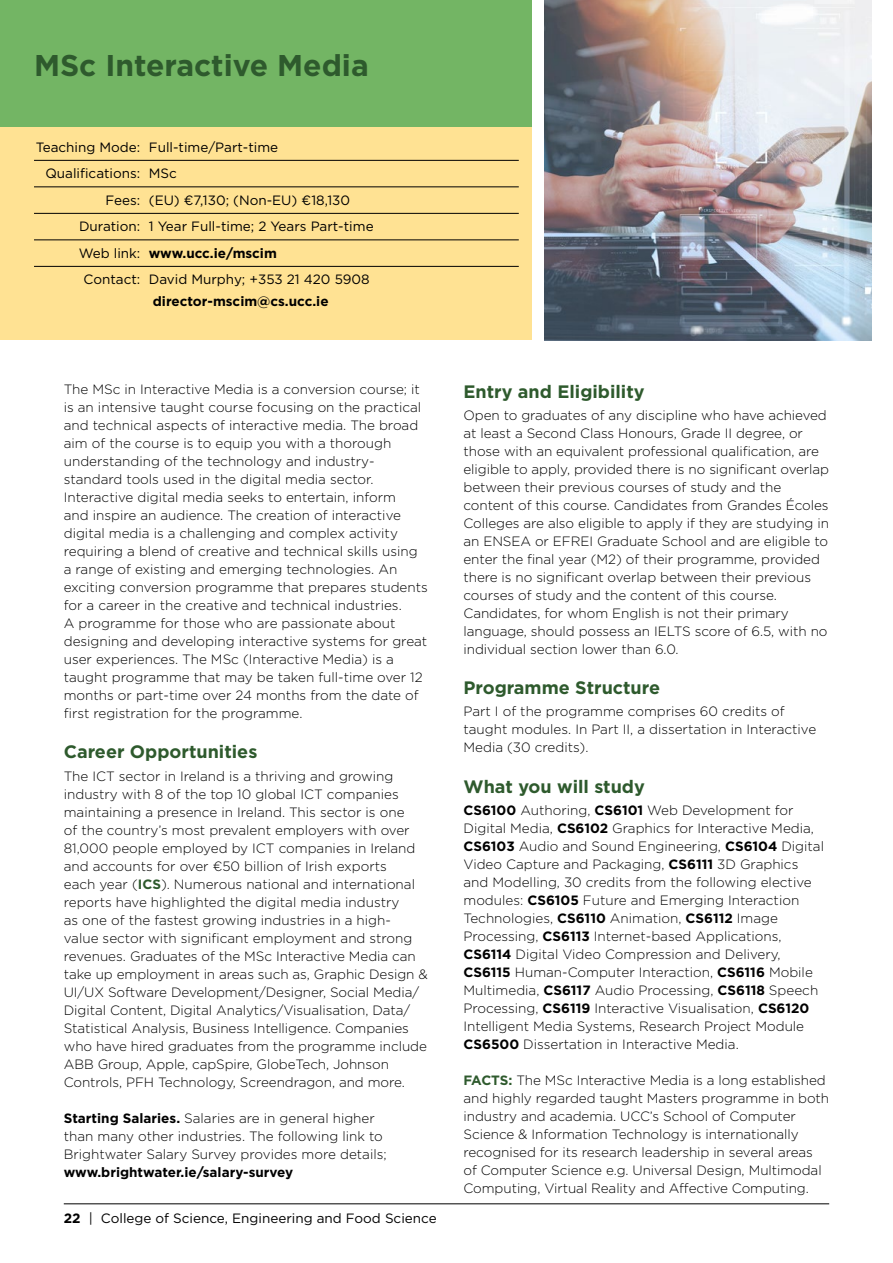
<style>
.page{position:relative;width:893px;height:1263px;background:#fff}
.page>*{position:absolute;margin:0;border:0;box-sizing:border-box;transform-origin:0 0}
.t1{font:700 30px "Gotham";color:#2e5a2d}
.t2{font:700 18px "Gotham";color:#2e5a2d}
.t3{font:300 13.5px/18px "Gotham";color:#000}
.t4{font:13.5px "Gotham";color:#000}
.t5{font:700 13.5px "Gotham";color:#000}
.s1{font-weight:400}
.s2{font-weight:700;color:#2e5a2d}
.s3{font-weight:700}
</style>
<div class="page">
<hr style="left:64px;top:1203px;width:765px;height:1px;background:#000">
<img style="left:544px;top:0;width:328px;height:340px">
<div style="left:0;top:0;width:531px;height:128px;background:#73b564"></div>
<div style="left:0;top:128px;width:531px;height:212px;background:#ffe293"></div>
<hr style="left:34px;top:160px;width:485px;height:1px;background:#000">
<hr style="left:34px;top:187px;width:485px;height:1px;background:#000">
<hr style="left:34px;top:213px;width:485px;height:1px;background:#000">
<hr style="left:34px;top:240px;width:485px;height:1px;background:#000">
<hr style="left:34px;top:266px;width:485px;height:1px;background:#000">
<h1 class="t1" style="left:34px;top:48px;width:336px">MSc Interactive Media</h1>
<p class="t4" style="left:36px;top:139px;width:244px">Teaching Mode: Full-time/Part-time</p>
<p class="t4" style="left:45px;top:166px;width:133px">Qualifications: MSc</p>
<p class="t4" style="left:106px;top:192px;width:246px">Fees: (EU) ¤7,130; (Non-EU) ¤18,130</p>
<p class="t4" style="left:79px;top:219px;width:296px">Duration: 1 Year Full-time; 2 Years Part-time</p>
<p class="t5" style="left:79px;top:245px;width:200px"><span class="s1">Web link:</span> www.ucc.ie/mscim</p>
<p class="t4" style="left:84px;top:272px;width:288px">Contact: David Murphy; +353 21 420 5908</p>
<p class="t5" style="left:153px;top:294px;width:177px">director-mscim@cs.ucc.ie</p>
<p class="t3" style="left:64px;top:380px;width:366px">The MSc in Interactive Media is a conversion course; it is an intensive taught course focusing on the practical and technical aspects of interactive media. The broad aim of the course is to equip you with a thorough understanding of the technology and industry&shy;standard tools used in the digital media sector.<br>Interactive digital media seeks to entertain, inform<br>and inspire an audience. The creation of interactive digital media is a challenging and complex activity requiring a blend of creative and technical skills using a range of existing and emerging technologies. An exciting conversion programme that prepares students for a career in the creative and technical industries.<br>A programme for those who are passionate about designing and developing interactive systems for great user experiences. The MSc (Interactive Media) is a taught programme that may be taken full-time over 12 months or part-time over 24 months from the date of first registration for the programme.</p>
<h2 class="t2" style="left:64px;top:741px;width:195px">Career Opportunities</h2>
<p class="t3" style="left:64px;top:767px;width:366px">The ICT sector in Ireland is a thriving and growing industry with 8 of the top 10 global ICT companies maintaining a presence in Ireland. This sector is one<br>of the country’s most prevalent employers with over 81,000 people employed by ICT companies in Ireland and accounts for over ¤50 billion of Irish exports<br>each year (<span class="s2">ICS</span>). Numerous national and international reports have highlighted the digital media industry<br>as one of the fastest growing industries in a high&shy;value sector with significant employment and strong revenues. Graduates of the MSc Interactive Media can take up employment in areas such as, Graphic Design &amp; UI/UX Software Development/Designer, Social Media/ Digital Content, Digital Analytics/Visualisation, Data/ Statistical Analysis, Business Intelligence. Companies who have hired graduates from the programme include ABB Group, Apple, capSpire, GlobeTech, Johnson Controls, PFH Technology, Screendragon, and more.</p>
<p class="t3" style="left:64px;top:1108px;width:324px"><span class="s3">Starting Salaries.</span> Salaries are in general higher than many other industries. The following link to<br>Brightwater Salary Survey provides more details;</p>
<p class="t5" style="left:64px;top:1164px;width:231px">www.brightwater.ie/salary-survey</p>
<p class="t4" style="left:64px;top:1211px;width:374px"><span class="s3">22</span> | College of Science, Engineering and Food Science</p>
<h2 class="t2" style="left:463px;top:381px;width:183px">Entry and Eligibility</h2>
<p class="t3" style="left:463px;top:406px;width:367px">Open to graduates of any discipline who have achieved at least a Second Class Honours, Grade II degree, or those with an equivalent professional qualification, are eligible to apply, provided there is no significant overlap between their previous courses of study and the content of this course. Candidates from Grandes Écoles Colleges are also eligible to apply if they are studying in an ENSEA or EFREI Graduate School and are eligible to enter the final year (M2) of their programme, provided there is no significant overlap between their previous courses of study and the content of this course.<br>Candidates, for whom English is not their primary language, should possess an IELTS score of 6.5, with no individual section lower than 6.0.</p>
<h2 class="t2" style="left:463px;top:677px;width:198px">Programme Structure</h2>
<p class="t3" style="left:463px;top:702px;width:354px">Part I of the programme comprises 60 credits of taught modules. In Part II, a dissertation in Interactive<br>Media (30 credits).</p>
<h2 class="t2" style="left:463px;top:776px;width:183px">What you will study</h2>
<p class="t3" style="left:463px;top:801px;width:362px"><span class="s3">CS6100</span> Authoring, <span class="s3">CS6101</span> Web Development for Digital Media, <span class="s3">CS6102</span> Graphics for Interactive Media, <span class="s3">CS6103</span> Audio and Sound Engineering, <span class="s3">CS6104</span> Digital Video Capture and Packaging, <span class="s3">CS6111</span> 3D Graphics and Modelling, 30 credits from the following elective modules: <span class="s3">CS6105</span> Future and Emerging Interaction Technologies, <span class="s3">CS6110</span> Animation, <span class="s3">CS6112</span> Image Processing, <span class="s3">CS6113</span> Internet-based Applications, <span class="s3">CS6114</span> Digital Video Compression and Delivery, <span class="s3">CS6115</span> Human-Computer Interaction, <span class="s3">CS6116</span> Mobile Multimedia, <span class="s3">CS6117</span> Audio Processing, <span class="s3">CS6118</span> Speech Processing, <span class="s3">CS6119</span> Interactive Visualisation, <span class="s3">CS6120<br></span>Intelligent Media Systems, Research Project Module <span class="s3">CS6500</span> Dissertation in Interactive Media.</p>
<p class="t3" style="left:463px;top:1071px;width:367px"><span class="s2">FACTS:</span> The MSc Interactive Media is a long established and highly regarded taught Masters programme in both industry and academia. UCC’s School of Computer Science &amp; Information Technology is internationally recognised for its research leadership in several areas of Computer Science e.g. Universal Design, Multimodal Computing, Virtual Reality and Affective Computing.</p>
</div>
